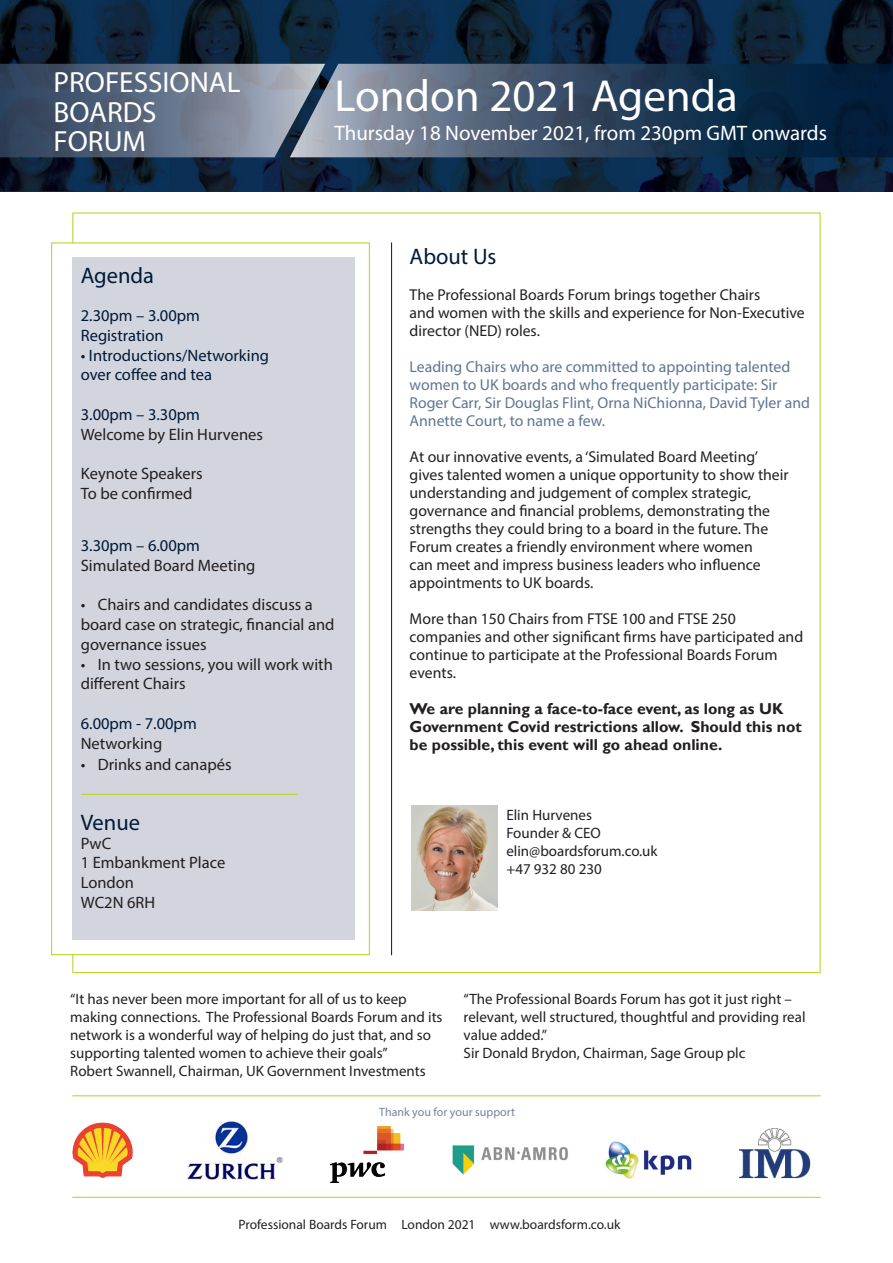
<style>
.page{position:relative;width:893px;height:1263px;background:#fff}
.page>*{position:absolute;margin:0;border:0;box-sizing:border-box;transform-origin:0 0}
.t1{font:45px "Myriad Pro";color:#fff}
.t2{font:29.25px/29.2px "Myriad Pro";color:#fff}
.t3{font:22.5px "Myriad Pro";color:#001a38}
.t4{font:21px "Myriad Pro";color:#fff}
.t5{font:16.5px/19.8px "Myriad Pro";color:#231f20}
.t6{font:16.5px "Myriad Pro";color:#001a38}
.t7{font:15.75px/18px "Myriad Pro";color:#231f20}
.t8{font:15.75px/18px "Myriad Pro";color:#5f7691}
.t9{font:700 15.75px/18px "Gill Sans";color:#231f20}
.t10{font:15px/18px "Myriad Pro";color:#231f20}
.t11{font:13.5px "Myriad Pro";color:#231f20}
.Name_NSA{font:12px "Myriad Pro";color:#76839d}
</style>
<div class="page">
<img style="left:0;top:0;width:893px;height:191px">
<svg style="left:325px;top:64px;width:568px;height:93px;background:#364c65"></svg>
<svg style="left:0;top:64px;width:325px;height:93px;background:#637085"></svg>
<div style="left:51px;top:242px;width:319px;height:713px;background:#fff;border:1px solid #bed630"></div>
<div style="left:72px;top:257px;width:282px;height:683px;background:#d2d5de"></div>
<hr style="left:72px;top:1197px;width:749px;height:1px;background:#bed630">
<hr style="left:72px;top:1095px;width:749px;height:1px;background:#bed630">
<hr style="left:391px;top:242px;width:1px;height:713px;background:#001a38">
<img style="left:412px;top:805px;width:85px;height:105px">
<img style="left:331px;top:1127px;width:73px;height:55px">
<img style="left:72px;top:1122px;width:61px;height:56px">
<img style="left:452px;top:1145px;width:116px;height:30px">
<img style="left:188px;top:1121px;width:94px;height:58px">
<img style="left:605px;top:1141px;width:87px;height:38px">
<img style="left:739px;top:1128px;width:72px;height:51px">
<hr style="left:81px;top:794px;width:217px;height:1px;background:#bed630">
<p class="t2" style="left:54px;top:67px;width:189px">PROFESSIONAL<br>BOARDS</p>
<p class="t2" style="left:54px;top:126px;width:94px">FORUM</p>
<p class="t1" style="left:334px;top:68px;width:405px">London 2021 Agenda</p>
<p class="t4" style="left:334px;top:120px;width:494px">Thursday 18 November 2021, from 230pm GMT onwards</p>
<p class="t3" style="left:81px;top:262px;width:75px">Agenda</p>
<p class="t6" style="left:81px;top:305px;width:121px">2.30pm – 3.00pm</p>
<p class="t6" style="left:81px;top:325px;width:84px">Registration</p>
<p class="t6" style="left:81px;top:345px;width:190px">• Introductions/Networking</p>
<p class="t6" style="left:81px;top:365px;width:133px">over coffee and tea</p>
<p class="t6" style="left:81px;top:404px;width:121px">3.00pm – 3.30pm</p>
<p class="t5" style="left:81px;top:424px;width:184px">Welcome by Elin Hurvenes</p>
<p class="t5" style="left:81px;top:464px;width:124px">Keynote Speakers</p>
<p class="t5" style="left:81px;top:483px;width:113px">To be confirmed</p>
<p class="t6" style="left:81px;top:535px;width:121px">3.30pm – 6.00pm</p>
<p class="t5" style="left:81px;top:555px;width:176px">Simulated Board Meeting</p>
<p class="t5" style="left:81px;top:594px;width:255px">• Chairs and candidates discuss a board case on strategic, financial and governance issues</p>
<p class="t5" style="left:81px;top:654px;width:254px">• In two sessions, you will work with different Chairs</p>
<p class="t6" style="left:81px;top:713px;width:117px">6.00pm - 7.00pm</p>
<p class="t5" style="left:81px;top:733px;width:83px">Networking</p>
<p class="t5" style="left:81px;top:755px;width:152px">• Drinks and canapés</p>
<p class="t3" style="left:81px;top:809px;width:61px">Venue</p>
<p class="t5" style="left:81px;top:833px;width:32px">PwC</p>
<p class="t5" style="left:81px;top:853px;width:146px">1 Embankment Place</p>
<p class="t5" style="left:81px;top:872px;width:55px">London</p>
<p class="t5" style="left:81px;top:892px;width:76px">WC2N 6RH</p>
<p class="t3" style="left:410px;top:243px;width:88px">About Us</p>
<p class="t7" style="left:410px;top:285px;width:352px">The Professional Boards Forum brings together Chairs</p>
<p class="t7" style="left:410px;top:303px;width:397px">and women with the skills and experience for Non-Executive director (NED) roles.</p>
<p class="t8" style="left:410px;top:357px;width:402px">Leading Chairs who are committed to appointing talented women to UK boards and who frequently participate: Sir Roger Carr, Sir Douglas Flint, Orna NiChionna, David Tyler and Annette Court, to name a few.</p>
<p class="t7" style="left:410px;top:447px;width:350px">At our innovative events, a ‘Simulated Board Meeting’</p>
<p class="t7" style="left:410px;top:465px;width:381px">gives talented women a unique opportunity to show their</p>
<p class="t7" style="left:410px;top:483px;width:343px">understanding and judgement of complex strategic,</p>
<p class="t7" style="left:410px;top:501px;width:362px">governance and financial problems, demonstrating the</p>
<p class="t7" style="left:410px;top:519px;width:360px">strengths they could bring to a board in the future. The</p>
<p class="t7" style="left:410px;top:537px;width:345px">Forum creates a friendly environment where women</p>
<p class="t7" style="left:410px;top:555px;width:353px">can meet and impress business leaders who influence</p>
<p class="t7" style="left:410px;top:573px;width:185px">appointments to UK boards.</p>
<p class="t7" style="left:410px;top:609px;width:328px">More than 150 Chairs from FTSE 100 and FTSE 250</p>
<p class="t7" style="left:410px;top:627px;width:395px">companies and other significant firms have participated and continue to participate at the Professional Boards Forum events.</p>
<p class="t9" style="left:410px;top:700px;width:394px">We are planning a face-to-face event, as long as UK<br>Government Covid restrictions allow. Should this not be possible, this event will go ahead online.</p>
<p class="t10" style="left:506px;top:806px;width:87px">Elin Hurvenes</p>
<p class="t10" style="left:506px;top:824px;width:96px">Founder &amp; CEO</p>
<p class="t10" style="left:506px;top:842px;width:153px">elin@boardsforum.co.uk</p>
<p class="t10" style="left:506px;top:860px;width:97px">+47 932 80 230</p>
<p class="t10" style="left:70px;top:989px;width:374px">“It has never been more important for all of us to keep making connections. The Professional Boards Forum and its network is a wonderful way of helping do just that, and so supporting talented women to achieve their goals”</p>
<p class="t10" style="left:70px;top:1061px;width:357px">Robert Swannell, Chairman, UK Government Investments</p>
<p class="t10" style="left:464px;top:989px;width:330px">“The Professional Boards Forum has got it just right –</p>
<p class="t10" style="left:464px;top:1007px;width:343px">relevant, well structured, thoughtful and providing real</p>
<p class="t10" style="left:464px;top:1025px;width:85px">value added.”</p>
<p class="t10" style="left:464px;top:1043px;width:283px">Sir Donald Brydon, Chairman, Sage Group plc</p>
<p class="Name_NSA" style="left:379px;top:1104px;width:137px">Thank you for your support</p>
<p class="t11" style="left:238px;top:1216px;width:383px">Professional Boards Forum London 2021 www.boardsform.co.uk</p>
</div>
